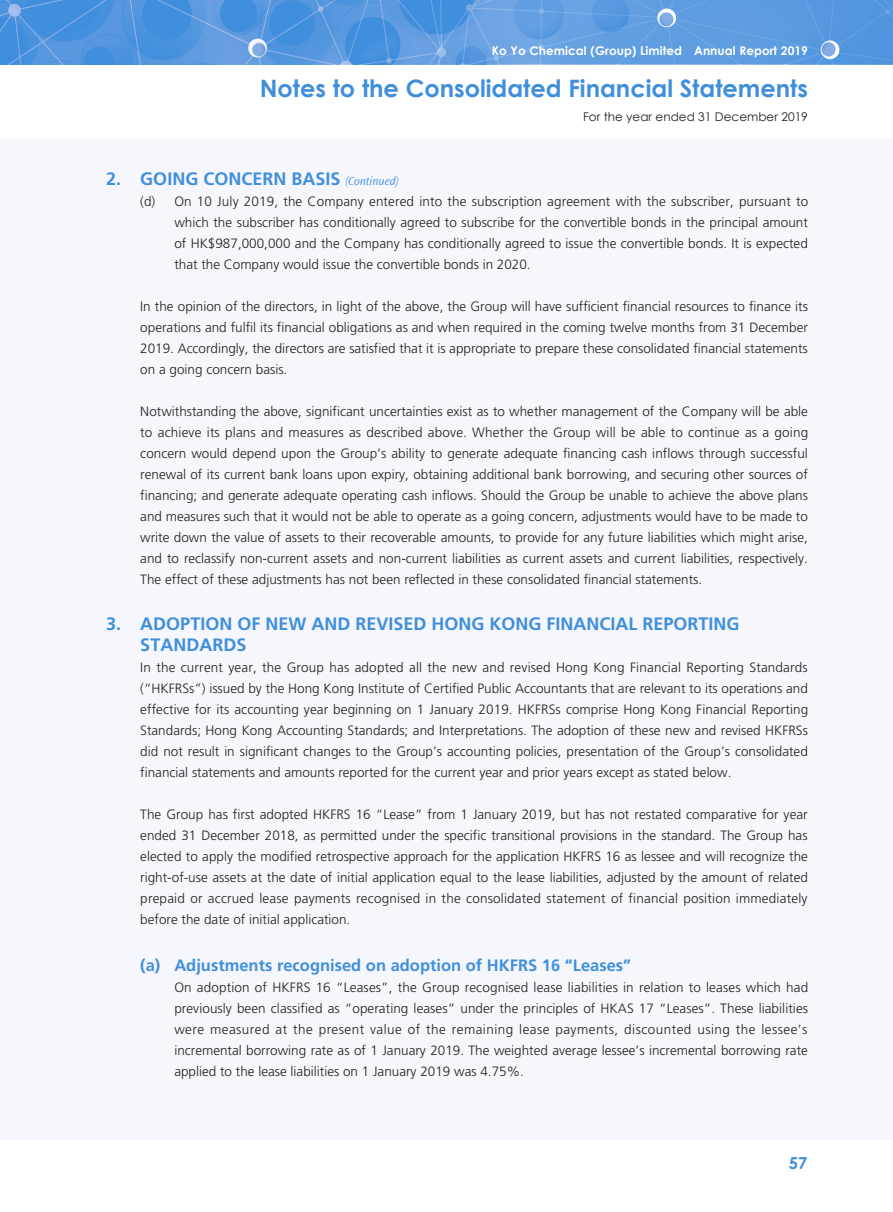
<style>
.page{position:relative;width:893px;height:1212px;background:#fff}
.page>*{position:absolute;margin:0;border:0;box-sizing:border-box;transform-origin:0 0}
.t1{font:700 24px "Century Gothic";color:#408fdc}
.t2{font:700 18px/21px "Frutiger LT Std";color:#408fdc}
.t3{font:700 16.5px "Frutiger LT Std";color:#408fdc}
.t4{font:700 16.5px "Century Gothic";color:#408fdc}
.t5{font:300 13.5px/21px "Frutiger LT Std";color:#231f20;text-align:justify}
.t6{font:700 12px "Century Gothic";letter-spacing:.005em;color:#fff}
.t7{font:12px "Century Gothic";color:#231f20}
.s1{font-family:"Ocean Sans Std";font-weight:300;font-style:italic;font-size:12px}
</style>
<div class="page">
<div style="left:0;top:138px;width:893px;height:1002px;background:#f6f6fd"></div>
<img style="left:0;top:0;width:255px;height:64px">
<svg style="left:255px;top:0;width:638px;height:64px;background:#5b9bdf"></svg>
<img style="left:821px;top:40px;width:18px;height:19px;border-radius:9px">
<img style="left:657px;top:9px;width:19px;height:18px;border-radius:9px">
<img style="left:247px;top:39px;width:21px;height:20px">
<p class="t6" style="left:492px;top:41px;width:318px">Ko Yo Chemical (Group) Limited Annual Report 2019</p>
<h1 class="t1" style="left:260px;top:70px;width:550px">Notes to the Consolidated Financial Statements</h1>
<p class="t7" style="left:583px;top:108px;width:226px">For the year ended 31 December 2019</p>
<h2 class="t2" style="left:106px;top:168px;width:294px">2. GOING CONCERN BASIS <span class="s1">(Continued)</span></h2>
<p class="t5" style="left:174px;top:191px;width:635px;text-indent:-34px">(d) On 10 July 2019, the Company entered into the subscription agreement with the subscriber, pursuant to which the subscriber has conditionally agreed to subscribe for the convertible bonds in the principal amount of HK$987,000,000 and the Company has conditionally agreed to issue the convertible bonds. It is expected that the Company would issue the convertible bonds in 2020.</p>
<p class="t5" style="left:140px;top:296px;width:669px">In the opinion of the directors, in light of the above, the Group will have sufficient financial resources to finance its operations and fulfil its financial obligations as and when required in the coming twelve months from 31 December 2019. Accordingly, the directors are satisfied that it is appropriate to prepare these consolidated financial statements on a going concern basis.</p>
<p class="t5" style="left:140px;top:401px;width:669px">Notwithstanding the above, significant uncertainties exist as to whether management of the Company will be able to achieve its plans and measures as described above. Whether the Group will be able to continue as a going concern would depend upon the Group’s ability to generate adequate financing cash inflows through successful renewal of its current bank loans upon expiry, obtaining additional bank borrowing, and securing other sources of financing; and generate adequate operating cash inflows. Should the Group be unable to achieve the above plans and measures such that it would not be able to operate as a going concern, adjustments would have to be made to write down the value of assets to their recoverable amounts, to provide for any future liabilities which might arise, and to reclassify non-current assets and non-current liabilities as current assets and current liabilities, respectively.<br>The effect of these adjustments has not been reflected in these consolidated financial statements.</p>
<h2 class="t2" style="left:140px;top:614px;width:601px;text-indent:-34px">3. ADOPTION OF NEW AND REVISED HONG KONG FINANCIAL REPORTING<br>STANDARDS</h2>
<p class="t5" style="left:140px;top:657px;width:669px">In the current year, the Group has adopted all the new and revised Hong Kong Financial Reporting Standards (“HKFRSs”) issued by the Hong Kong Institute of Certified Public Accountants that are relevant to its operations and effective for its accounting year beginning on 1 January 2019. HKFRSs comprise Hong Kong Financial Reporting Standards; Hong Kong Accounting Standards; and Interpretations. The adoption of these new and revised HKFRSs did not result in significant changes to the Group’s accounting policies, presentation of the Group’s consolidated financial statements and amounts reported for the current year and prior years except as stated below.</p>
<p class="t5" style="left:140px;top:804px;width:669px">The Group has first adopted HKFRS 16 “Lease” from 1 January 2019, but has not restated comparative for year ended 31 December 2018, as permitted under the specific transitional provisions in the standard. The Group has elected to apply the modified retrospective approach for the application HKFRS 16 as lessee and will recognize the right-of-use assets at the date of initial application equal to the lease liabilities, adjusted by the amount of related prepaid or accrued lease payments recognised in the consolidated statement of financial position immediately before the date of initial application.</p>
<p class="t3" style="left:140px;top:955px;width:492px">(a) Adjustments recognised on adoption of HKFRS 16 “Leases”</p>
<p class="t5" style="left:174px;top:977px;width:635px">On adoption of HKFRS 16 “Leases”, the Group recognised lease liabilities in relation to leases which had previously been classified as “operating leases” under the principles of HKAS 17 “Leases”. These liabilities were measured at the present value of the remaining lease payments, discounted using the lessee’s incremental borrowing rate as of 1 January 2019. The weighted average lessee’s incremental borrowing rate applied to the lease liabilities on 1 January 2019 was 4.75%.</p>
<p class="t4" style="left:789px;top:1150px;width:20px">57</p>
</div>
